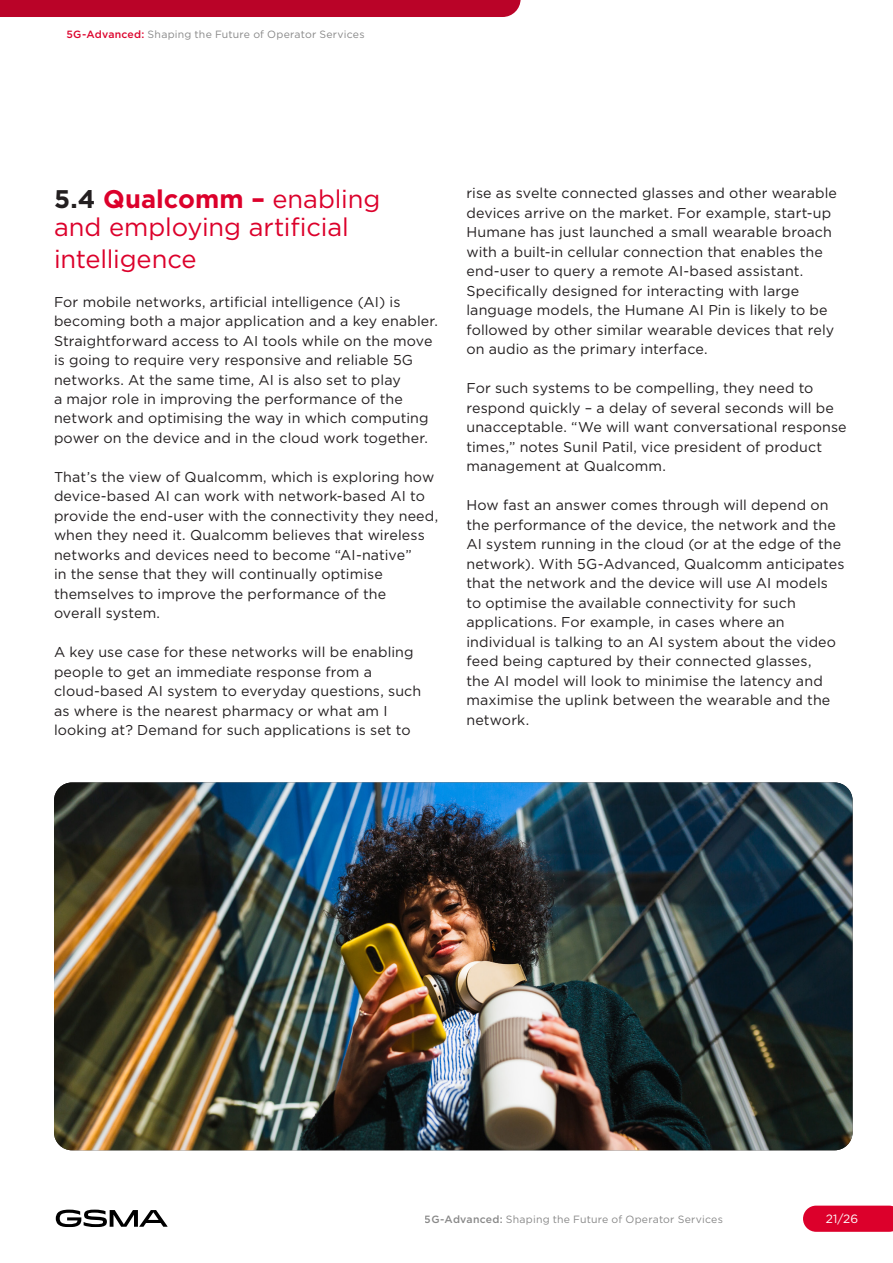
<style>
.page{position:relative;width:893px;height:1263px;background:#fff}
.page>*{position:absolute;margin:0;border:0;box-sizing:border-box;transform-origin:0 0}
.t1{font:25.5px/28.5px "Gotham";letter-spacing:-.005em;color:#dc002b}
.t2{font:14.25px/19.5px "Gotham";letter-spacing:.01em;color:#231f20}
.t3{font:12px "Gotham";color:#fff}
.t4{font:10.5px "Gotham";letter-spacing:.02em;color:#878787}
.s1{font-weight:500;color:#dc002b}
.s2{font-weight:700;color:#231f20}
.s3{font-weight:700}
.s4{font-weight:500}
</style>
<div class="page">
<svg style="left:803px;top:1205px;width:90px;height:27px;background:#de0f38"></svg>
<svg style="left:56px;top:1209px;width:112px;height:18px"></svg>
<div style="left:0;top:0;width:521px;height:17px;background:#ba0328"></div>
<img style="left:54px;top:782px;width:799px;height:368px">
<p class="t4" style="left:66px;top:27px;width:300px"><span class="s1">5G-Advanced:</span> Shaping the Future of Operator Services</p>
<h1 class="t1" style="left:54px;top:184px;width:328px"><span class="s2">5.4</span> <span class="s3">Qualcomm –</span> enabling and employing artificial</h1>
<h1 class="t1" style="left:54px;top:244px;width:144px">intelligence</h1>
<p class="t2" style="left:54px;top:291px;width:386px">For mobile networks, artificial intelligence (AI) is becoming both a major application and a key enabler.<br>Straightforward access to AI tools while on the move is going to require very responsive and reliable 5G networks. At the same time, AI is also set to play<br>a major role in improving the performance of the network and optimising the way in which computing power on the device and in the cloud work together.</p>
<p class="t2" style="left:54px;top:467px;width:386px">That’s the view of Qualcomm, which is exploring how device-based AI can work with network-based AI to provide the end-user with the connectivity they need, when they need it. Qualcomm believes that wireless networks and devices need to become “AI-native”<br>in the sense that they will continually optimise themselves to improve the performance of the<br>overall system.</p>
<p class="t2" style="left:54px;top:642px;width:369px">A key use case for these networks will be enabling people to get an immediate response from a cloud-based AI system to everyday questions, such as where is the nearest pharmacy or what am I looking at? Demand for such applications is set to</p>
<p class="t2" style="left:466px;top:183px;width:372px">rise as svelte connected glasses and other wearable devices arrive on the market. For example, start-up Humane has just launched a small wearable broach with a built-in cellular connection that enables the end-user to query a remote AI-based assistant.<br>Specifically designed for interacting with large language models, the Humane AI Pin is likely to be followed by other similar wearable devices that rely on audio as the primary interface.</p>
<p class="t2" style="left:466px;top:378px;width:382px">For such systems to be compelling, they need to respond quickly – a delay of several seconds will be unacceptable. “We will want conversational response times,” notes Sunil Patil, vice president of product management at Qualcomm.</p>
<p class="t2" style="left:466px;top:495px;width:379px">How fast an answer comes through will depend on the performance of the device, the network and the AI system running in the cloud (or at the edge of the network). With 5G-Advanced, Qualcomm anticipates that the network and the device will use AI models to optimise the available connectivity for such applications. For example, in cases where an individual is talking to an AI system about the video feed being captured by their connected glasses,<br>the AI model will look to minimise the latency and maximise the uplink between the wearable and the network.</p>
<p class="t4" style="left:425px;top:1212px;width:300px"><span class="s4">5G-Advanced:</span> Shaping the Future of Operator Services</p>
<p class="t3" style="left:826px;top:1211px;width:34px">21/26</p>
</div>
